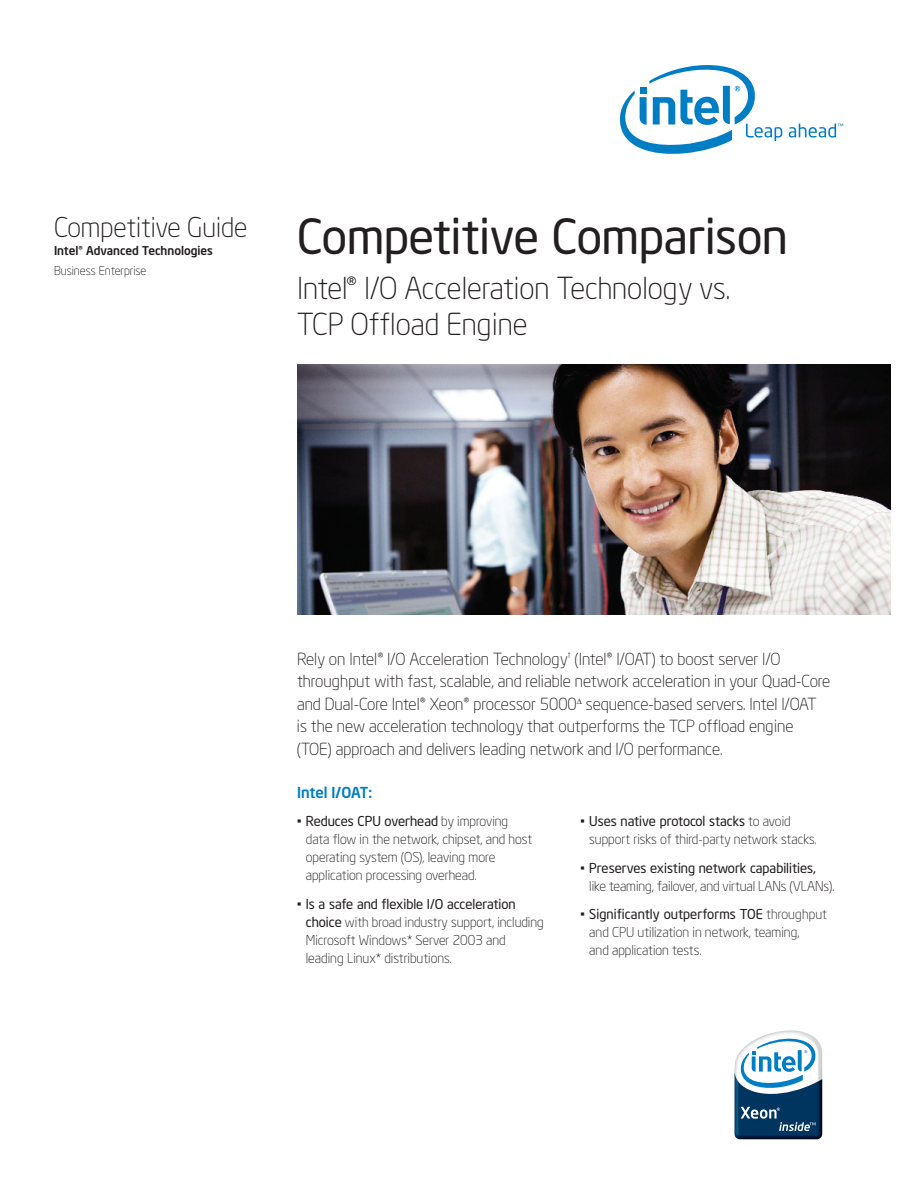
<style>
.page{position:relative;width:918px;height:1188px;background:#fff}
.page>*{position:absolute;margin:0;border:0;box-sizing:border-box;transform-origin:0 0}
.t1{font:48px "Neo Sans Intel";color:#231f20}
.t2{font:300 30px/36px "Neo Sans Intel";color:#231f20}
.t3{font:300 27px "Neo Sans Intel";color:#231f20}
.t4{font:300 16.5px/22.5px "Neo Sans Intel";color:#231f20}
.t5{font:500 15px "Neo Sans Intel";letter-spacing:-.01em;color:#007ec5}
.t6{font:300 13.5px/18px "Neo Sans Intel";color:#231f20}
.t7{font:500 12px "Neo Sans Intel";color:#231f20}
.t8{font:300 12px "Neo Sans Intel";color:#231f20}
.s1{font-weight:400}
</style>
<div class="page">
<svg style="left:619px;top:65px;width:163px;height:89px"></svg>
<svg style="left:789px;top:124px;width:54px;height:14px"></svg>
<svg style="left:735px;top:1030px;width:87px;height:109px"></svg>
<img style="left:297px;top:365px;width:594px;height:249px">
<h3 class="t3" style="left:54px;top:217px;width:195px">Competitive Guide</h3>
<p class="t7" style="left:54px;top:246px;width:161px">Intel® Advanced Technologies</p>
<p class="t8" style="left:54px;top:266px;width:94px">Business Enterprise</p>
<h1 class="t1" style="left:297px;top:218px;width:492px">Competitive Comparison</h1>
<h2 class="t2" style="left:297px;top:272px;width:435px">Intel® I/O Acceleration Technology vs.<br>TCP Offload Engine</h2>
<p class="t4" style="left:297px;top:649px;width:535px">Rely on Intel® I/O Acceleration Technology<sup>†</sup> (Intel® I/OAT) to boost server I/O throughput with fast, scalable, and reliable network acceleration in your Quad-Core and Dual-Core Intel® Xeon® processor 5000<sup>Δ</sup> sequence-based servers. Intel I/OAT is the new acceleration technology that outperforms the TCP offload engine (TOE) approach and delivers leading network and I/O performance.</p>
<p class="t5" style="left:297px;top:786px;width:76px">Intel I/OAT:</p>
<p class="t6" style="left:306px;top:814px;width:228px;text-indent:-9px">• <span class="s1">Reduces CPU overhead</span> by improving data flow in the network, chipset, and host operating system (OS), leaving more application processing overhead.</p>
<p class="t6" style="left:306px;top:896px;width:240px;text-indent:-9px">• <span class="s1">Is a safe and flexible I/O acceleration choice</span> with broad industry support, including Microsoft Windows* Server 2003 and leading Linux* distributions.</p>
<p class="t6" style="left:589px;top:813px;width:229px;text-indent:-9px">• <span class="s1">Uses native protocol stacks</span> to avoid support risks of third-party network stacks.</p>
<p class="t6" style="left:589px;top:860px;width:247px;text-indent:-9px">• <span class="s1">Preserves existing network capabilities, </span>like teaming, failover, and virtual LANs (VLANs).</p>
<p class="t6" style="left:589px;top:906px;width:239px;text-indent:-9px">• <span class="s1">Significantly outperforms TOE</span> throughput and CPU utilization in network, teaming,<br>and application tests.</p>
</div>
